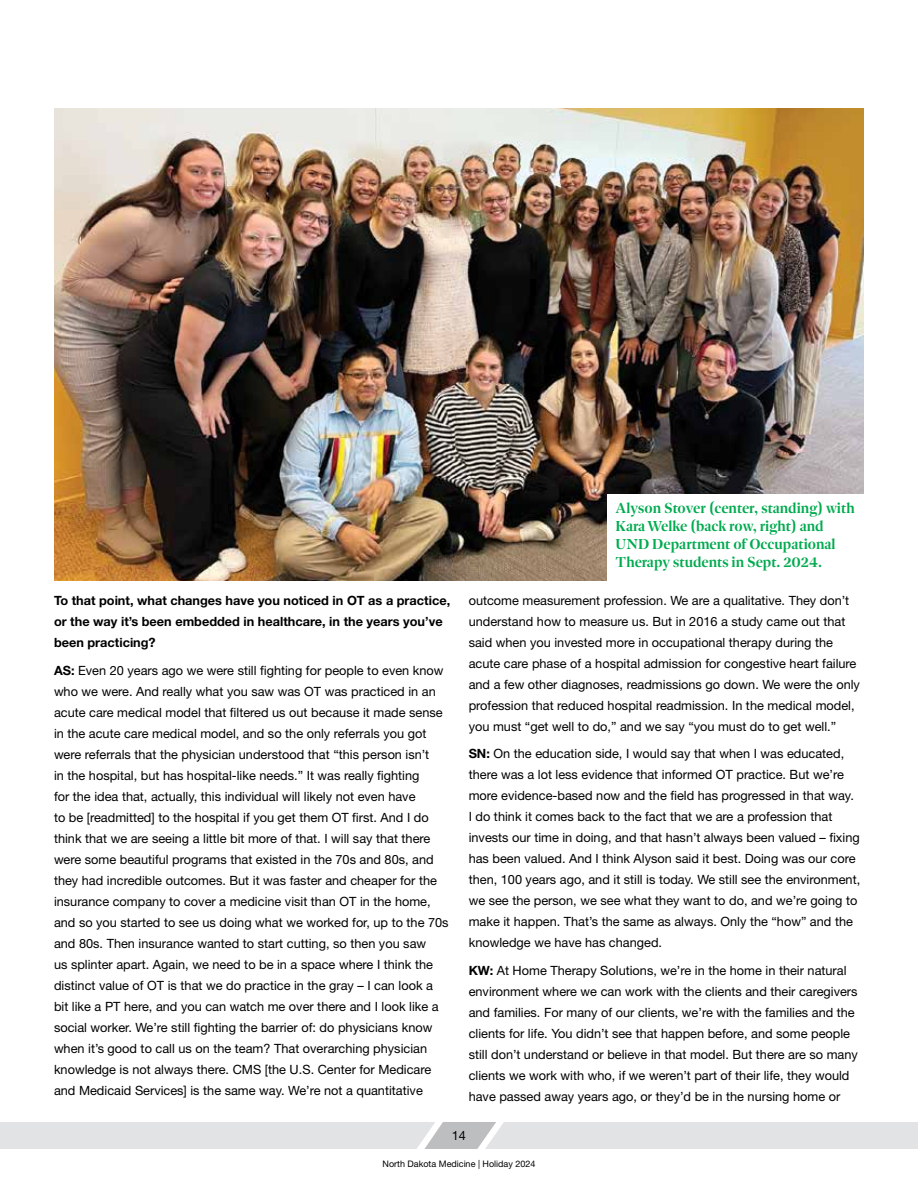
<style>
.page{position:relative;width:918px;height:1188px;background:#fff}
.page>*{position:absolute;margin:0;border:0;box-sizing:border-box;transform-origin:0 0}
.t1{font:500 15px/18px "Dejanire Headline";color:#00aa4f}
.t2{font:12.75px/21px "Helvetica Neue LT Pro";color:#000}
.t3{font:700 12.75px/21px "Helvetica Neue LT Pro";color:#000}
.t4{font:9px "Helvetica Neue LT Pro";color:#000}
.s1{font-weight:700}
</style>
<div class="page">
<img style="left:55px;top:108px;width:809px;height:472px">
<div style="left:608px;top:494px;width:256px;height:87px;background:#fff"></div>
<svg style="left:0;top:1122px;width:918px;height:27px;background:#e0e1e2"></svg>
<p class="t3" style="left:54px;top:589px;width:398px">To that point, what changes have you noticed in OT as a practice, or the way it’s been embedded in healthcare, in the years you’ve been practicing?</p>
<p class="t2" style="left:54px;top:659px;width:396px"><span class="s1">AS:</span> Even 20 years ago we were still fighting for people to even know who we were. And really what you saw was OT was practiced in an acute care medical model that filtered us out because it made sense in the acute care medical model, and so the only referrals you got were referrals that the physician understood that “this person isn’t<br>in the hospital, but has hospital-like needs.” It was really fighting<br>for the idea that, actually, this individual will likely not even have<br>to be [readmitted] to the hospital if you get them OT first. And I do think that we are seeing a little bit more of that. I will say that there were some beautiful programs that existed in the 70s and 80s, and they had incredible outcomes. But it was faster and cheaper for the insurance company to cover a medicine visit than OT in the home, and so you started to see us doing what we worked for, up to the 70s and 80s. Then insurance wanted to start cutting, so then you saw<br>us splinter apart. Again, we need to be in a space where I think the distinct value of OT is that we do practice in the gray – I can look a bit like a PT here, and you can watch me over there and I look like a social worker. We’re still fighting the barrier of: do physicians know when it’s good to call us on the team? That overarching physician knowledge is not always there. CMS [the U.S. Center for Medicare and Medicaid Services] is the same way. We’re not a quantitative</p>
<p class="t1" style="left:616px;top:499px;width:241px">Alyson Stover (center, standing) with Kara Welke (back row, right) and UND Department of Occupational Therapy students in Sept. 2024.</p>
<p class="t2" style="left:469px;top:589px;width:393px">outcome measurement profession. We are a qualitative. They don’t understand how to measure us. But in 2016 a study came out that said when you invested more in occupational therapy during the acute care phase of a hospital admission for congestive heart failure and a few other diagnoses, readmissions go down. We were the only profession that reduced hospital readmission. In the medical model, you must “get well to do,” and we say “you must do to get well.”</p>
<p class="t2" style="left:469px;top:743px;width:393px"><span class="s1">SN:</span> On the education side, I would say that when I was educated, there was a lot less evidence that informed OT practice. But we’re more evidence-based now and the field has progressed in that way.<br>I do think it comes back to the fact that we are a profession that invests our time in doing, and that hasn’t always been valued – fixing has been valued. And I think Alyson said it best. Doing was our core then, 100 years ago, and it still is today. We still see the environment, we see the person, we see what they want to do, and we’re going to make it happen. That’s the same as always. Only the “how” and the knowledge we have has changed.</p>
<p class="t2" style="left:469px;top:960px;width:391px"><span class="s1">KW:</span> At Home Therapy Solutions, we’re in the home in their natural environment where we can work with the clients and their caregivers and families. For many of our clients, we’re with the families and the clients for life. You didn’t see that happen before, and some people still don’t understand or believe in that model. But there are so many clients we work with who, if we weren’t part of their life, they would have passed away years ago, or they’d be in the nursing home or</p>
<p class="t2" style="left:452px;top:1125px;width:16px">14</p>
<p class="t4" style="left:383px;top:1159px;width:154px">North Dakota Medicine | Holiday 2024</p>
</div>
